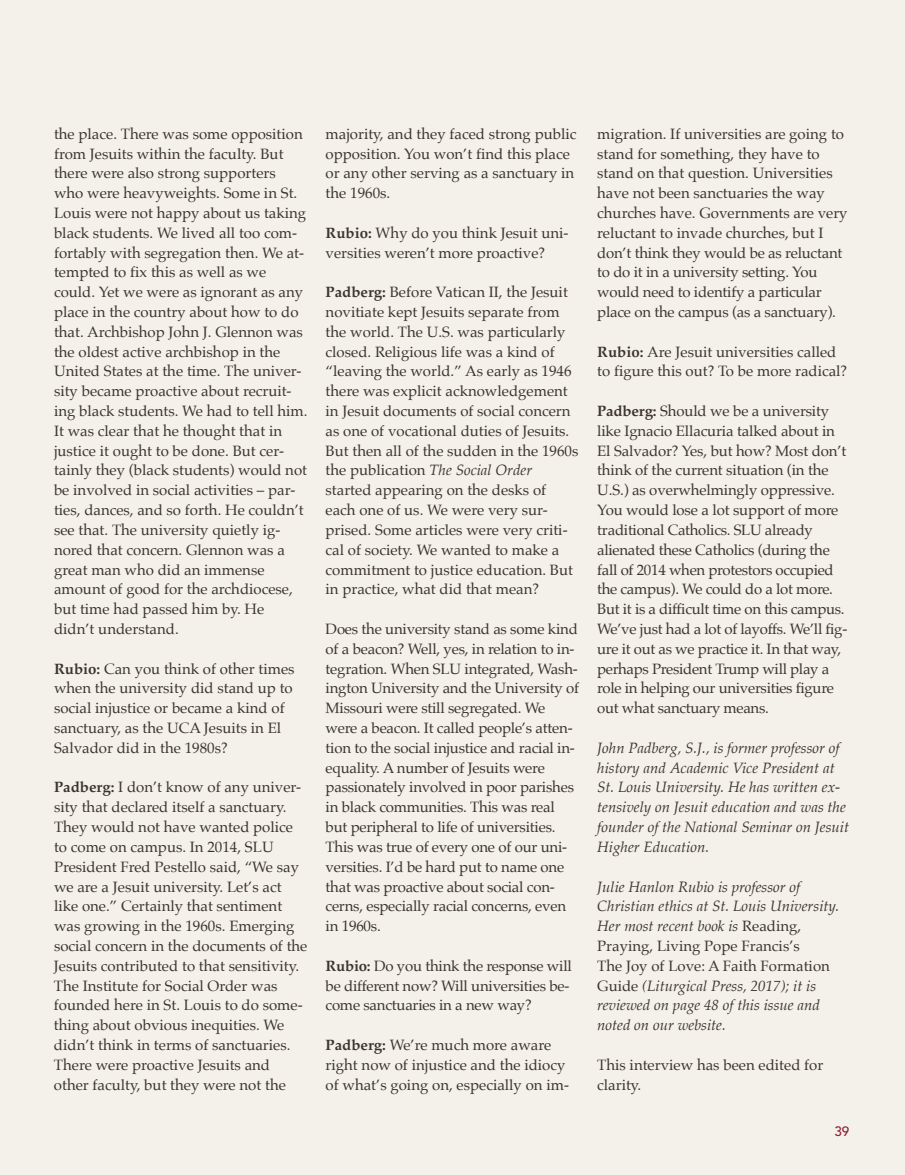
<style>
.page{position:relative;width:905px;height:1175px;background:#fff}
.page>*{position:absolute;margin:0;border:0;box-sizing:border-box;transform-origin:0 0}
.t1{font:15px/19.8px "Palatino";color:#231f20}
.t2{font:15px/19.8px "Palatino";letter-spacing:-.02em;color:#231f20}
.t3{font:italic 15px/19.8px "Palatino";color:#231f20}
.t4{font:500 13.5px "Avenir";color:#840a2b}
.s1{font-weight:700}
.s2{font-style:italic}
.s3{font-style:normal}
</style>
<div class="page">
<div style="left:0;top:0;width:904px;height:1174px;background:#f4f1ea"></div>
<p class="t1" style="left:54px;top:125px;width:255px">the place. There was some opposition from Jesuits within the faculty. But there were also strong supporters who were heavyweights. Some in St.<br>Louis were not happy about us taking black students. We lived all too com&shy;fortably with segregation then. We at&shy;tempted to fix this as well as we could. Yet we were as ignorant as any place in the country about how to do that. Archbishop John J. Glennon was the oldest active archbishop in the United States at the time. The univer&shy;sity became proactive about recruit&shy;ing black students. We had to tell him.<br>It was clear that he thought that in justice it ought to be done. But cer&shy;tainly they (black students) would not be involved in social activities – par&shy;ties, dances, and so forth. He couldn’t see that. The university quietly ig&shy;nored that concern. Glennon was a great man who did an immense amount of good for the archdiocese, but time had passed him by. He didn’t understand.</p>
<p class="t1" style="left:54px;top:659px;width:242px"><span class="s1">Rubio:</span> Can you think of other times when the university did stand up to social injustice or became a kind of sanctuary, as the UCA Jesuits in El<br>Salvador did in the 1980s?</p>
<p class="t1" style="left:54px;top:778px;width:255px"><span class="s1">Padberg:</span> I don’t know of any univer&shy;sity that declared itself a sanctuary.<br>They would not have wanted police to come on campus. In 2014, SLU President Fred Pestello said, “We say we are a Jesuit university. Let’s act like one.” Certainly that sentiment was growing in the 1960s. Emerging social concern in the documents of the Jesuits contributed to that sensitivity.<br>The Institute for Social Order was founded here in St. Louis to do some&shy;thing about obvious inequities. We didn’t think in terms of sanctuaries.<br>There were proactive Jesuits and other faculty, but they were not the</p>
<p class="t1" style="left:325px;top:125px;width:252px">majority, and they faced strong public opposition. You won’t find this place or any other serving as a sanctuary in the 1960s.</p>
<p class="t1" style="left:325px;top:224px;width:244px"><span class="s1">Rubio:</span> Why do you think Jesuit uni&shy;versities weren’t more proactive?</p>
<p class="t1" style="left:325px;top:283px;width:254px"><span class="s1">Padberg:</span> Before Vatican II, the Jesuit novitiate kept Jesuits separate from the world. The U.S. was particularly closed. Religious life was a kind of “leaving the world.” As early as 1946 there was explicit acknowledgement in Jesuit documents of social concern as one of vocational duties of Jesuits.<br>But then all of the sudden in the 1960s the publication <span class="s2">The Social Order </span>started appearing on the desks of each one of us. We were very sur&shy;prised. Some articles were very criti&shy;cal of society. We wanted to make a commitment to justice education. But in practice, what did that mean?</p>
<p class="t1" style="left:325px;top:620px;width:255px">Does the university stand as some kind of a beacon? Well, yes, in relation to in&shy;tegration. When SLU integrated, Wash&shy;ington University and the University of Missouri were still segregated. We were a beacon. It called people’s atten&shy;tion to the social injustice and racial in&shy;equality. A number of Jesuits were passionately involved in poor parishes in black communities. This was real but peripheral to life of universities.<br>This was true of every one of our uni&shy;versities. I’d be hard put to name one that was proactive about social con&shy;cerns, especially racial concerns, even in 1960s.</p>
<p class="t1" style="left:325px;top:956px;width:248px"><span class="s1">Rubio:</span> Do you think the response will be different now? Will universities be&shy;come sanctuaries in a new way?</p>
<p class="t1" style="left:325px;top:1036px;width:245px"><span class="s1">Padberg:</span> We’re much more aware right now of injustice and the idiocy of what’s going on, especially on im-</p>
<p class="t1" style="left:597px;top:125px;width:252px">migration. If universities are going to stand for something, they have to stand on that question. Universities have not been sanctuaries the way churches have. Governments are very reluctant to invade churches, but I don’t think they would be as reluctant to do it in a university setting. You would need to identify a particular place on the campus (as a sanctuary).</p>
<p class="t1" style="left:597px;top:342px;width:251px"><span class="s1">Rubio:</span> Are Jesuit universities called to figure this out? To be more radical?</p>
<p class="t2" style="left:597px;top:402px;width:251px"><span class="s1">Padberg:</span> Should we be a university like Ignacio Ellacuria talked about in El Salvador? Yes, but how? Most don’t think of the current situation (in the U.S.) as overwhelmingly oppressive.<br>You would lose a lot support of more traditional Catholics. SLU already alienated these Catholics (during the fall of 2014 when protestors occupied the campus). We could do a lot more.<br>But it is a difficult time on this campus.<br>We’ve just had a lot of layoffs. We’ll fig&shy;ure it out as we practice it. In that way, perhaps President Trump will play a role in helping our universities figure out what sanctuary means.</p>
<p class="t3" style="left:597px;top:739px;width:253px">John Padberg, S.J., is former professor of history and Academic Vice President at St. Louis University. He has written ex&shy;tensively on Jesuit education and was the founder of the National Seminar on Jesuit Higher Education.</p>
<p class="t3" style="left:597px;top:877px;width:243px">Julie Hanlon Rubio is professor of Christian ethics at St. Louis University.<br>Her most recent book is <span class="s3">Reading, Praying, Living Pope Francis’s<br>The Joy of Love: A Faith Formation Guide</span> (Liturgical Press, 2017); it is reviewed on page 48 of this issue and noted on our website.</p>
<p class="t1" style="left:597px;top:1055px;width:228px">This interview has been edited for clarity.</p>
<p class="t4" style="left:834px;top:1119px;width:17px">39</p>
</div>
